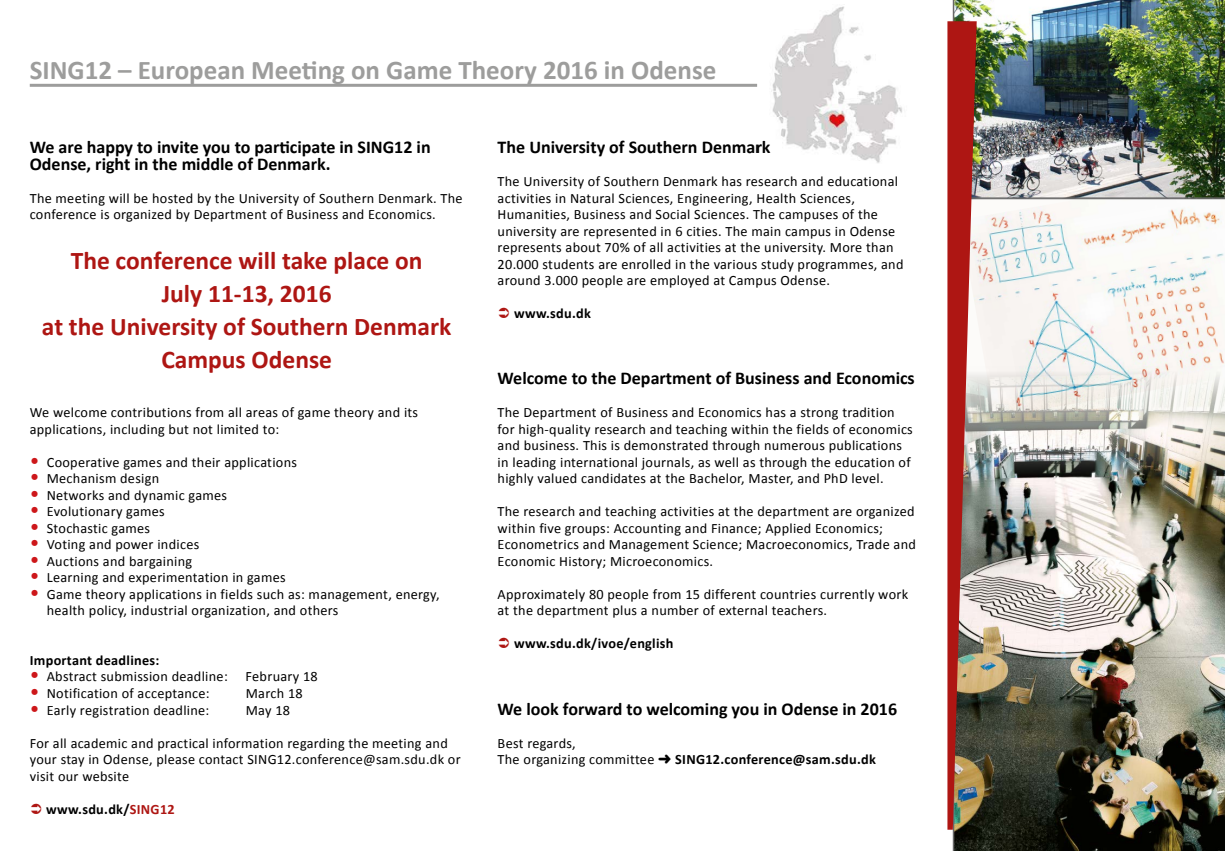
<style>
.page{position:relative;width:1225px;height:851px;background:#fff}
.page>*{position:absolute;margin:0;border:0;box-sizing:border-box;transform-origin:0 0}
.t1{font:700 27px "Calibri";color:#9d9d9c}
.t2{font:700 25.5px/33px "Calibri";color:#ae1613;text-align:center}
.t3{font:700 18px/16.5px "Calibri";color:#000}
.t4{font:14.25px/16.5px "Calibri";letter-spacing:.02em;color:#000}
.t5{font:700 14.25px "Calibri";letter-spacing:.02em;color:#000}
.s1{font-size:19.5px;color:#cd171a}
.s2{color:#ae1613}
.s3{font-weight:700}
</style>
<div class="page">
<img style="left:952px;top:425px;width:273px;height:425px">
<svg style="left:976px;top:199px;width:249px;height:226px"></svg>
<img style="left:952px;top:0;width:273px;height:199px">
<img style="left:947px;top:21px;width:29px;height:808px">
<hr style="left:30px;top:84px;width:727px;height:3px;background:#9d9d9c">
<img style="left:757px;top:6px;width:145px;height:157px">
<h1 class="t1" style="left:30px;top:53px;width:688px">SING12 – European Meeting on Game Theory 2016 in Odense</h1>
<p class="t3" style="left:30px;top:138px;width:402px">We are happy to invite you to participate in SING12 in<br>Odense, right in the middle of Denmark.</p>
<p class="t4" style="left:30px;top:189px;width:434px">The meeting will be hosted by the University of Southern Denmark. The conference is organized by Department of Business and Economics.</p>
<h2 class="t2" style="left:42px;top:242px;width:411px">The conference will take place on<br>July 11-13, 2016<br>at the University of Southern Denmark<br>Campus Odense</h2>
<p class="t4" style="left:30px;top:403px;width:390px">We welcome contributions from all areas of game theory and its applications, including but not limited to:</p>
<p class="t4" style="left:30px;top:453px;width:269px"><span class="s1">•</span> Cooperative games and their applications</p>
<p class="t4" style="left:30px;top:469px;width:131px"><span class="s1">•</span> Mechanism design</p>
<p class="t4" style="left:30px;top:486px;width:199px"><span class="s1">•</span> Networks and dynamic games</p>
<p class="t4" style="left:30px;top:502px;width:136px"><span class="s1">•</span> Evolutionary games</p>
<p class="t4" style="left:30px;top:519px;width:122px"><span class="s1">•</span> Stochastic games</p>
<p class="t4" style="left:30px;top:535px;width:171px"><span class="s1">•</span> Voting and power indices</p>
<p class="t4" style="left:30px;top:552px;width:164px"><span class="s1">•</span> Auctions and bargaining</p>
<p class="t4" style="left:30px;top:568px;width:257px"><span class="s1">•</span> Learning and experimentation in games</p>
<p class="t4" style="left:47px;top:585px;width:394px;text-indent:-17px"><span class="s1">•</span> Game theory applications in fields such as: management, energy, health policy, industrial organization, and others</p>
<p class="t5" style="left:30px;top:651px;width:131px">Important deadlines:</p>
<p class="t4" style="left:30px;top:667px;width:199px"><span class="s1">•</span> Abstract submission deadline:</p>
<p class="t4" style="left:246px;top:667px;width:74px">February 18</p>
<p class="t4" style="left:30px;top:684px;width:181px"><span class="s1">•</span> Notification of acceptance:</p>
<p class="t4" style="left:246px;top:684px;width:58px">March 18</p>
<p class="t4" style="left:30px;top:700px;width:181px"><span class="s1">•</span> Early registration deadline:</p>
<p class="t4" style="left:246px;top:700px;width:46px">May 18</p>
<p class="t4" style="left:30px;top:733px;width:432px">For all academic and practical information regarding the meeting and your stay in Odense, please contact SING12.conference@sam.sdu.dk or visit our website</p>
<p class="t5" style="left:46px;top:799px;width:130px">www.sdu.dk/<span class="s2">SING12</span></p>
<p class="t3" style="left:497px;top:138px;width:274px">The University of Southern Denmark</p>
<p class="t4" style="left:497px;top:172px;width:407px">The University of Southern Denmark has research and educational activities in Natural Sciences, Engineering, Health Sciences, Humanities, Business and Social Sciences. The campuses of the university are represented in 6 cities. The main campus in Odense represents about 70% of all activities at the university. More than 20.000 students are enrolled in the various study programmes, and around 3.000 people are employed at Campus Odense.</p>
<p class="t5" style="left:514px;top:304px;width:78px">www.sdu.dk</p>
<p class="t3" style="left:497px;top:369px;width:419px">Welcome to the Department of Business and Economics</p>
<p class="t4" style="left:497px;top:403px;width:417px">The Department of Business and Economics has a strong tradition for high-quality research and teaching within the fields of economics and business. This is demonstrated through numerous publications in leading international journals, as well as through the education of highly valued candidates at the Bachelor, Master, and PhD level.</p>
<p class="t4" style="left:497px;top:502px;width:420px">The research and teaching activities at the department are organized within five groups: Accounting and Finance; Applied Economics; Econometrics and Management Science; Macroeconomics, Trade and Economic History; Microeconomics.</p>
<p class="t4" style="left:497px;top:585px;width:412px">Approximately 80 people from 15 different countries currently work at the department plus a number of external teachers.</p>
<p class="t5" style="left:514px;top:634px;width:161px">www.sdu.dk/ivoe/english</p>
<p class="t3" style="left:497px;top:699px;width:401px">We look forward to welcoming you in Odense in 2016</p>
<p class="t4" style="left:497px;top:733px;width:380px">Best regards,<br>The organizing committee ➜ <span class="s3">SING12.conference@sam.sdu.dk</span></p>
</div>
